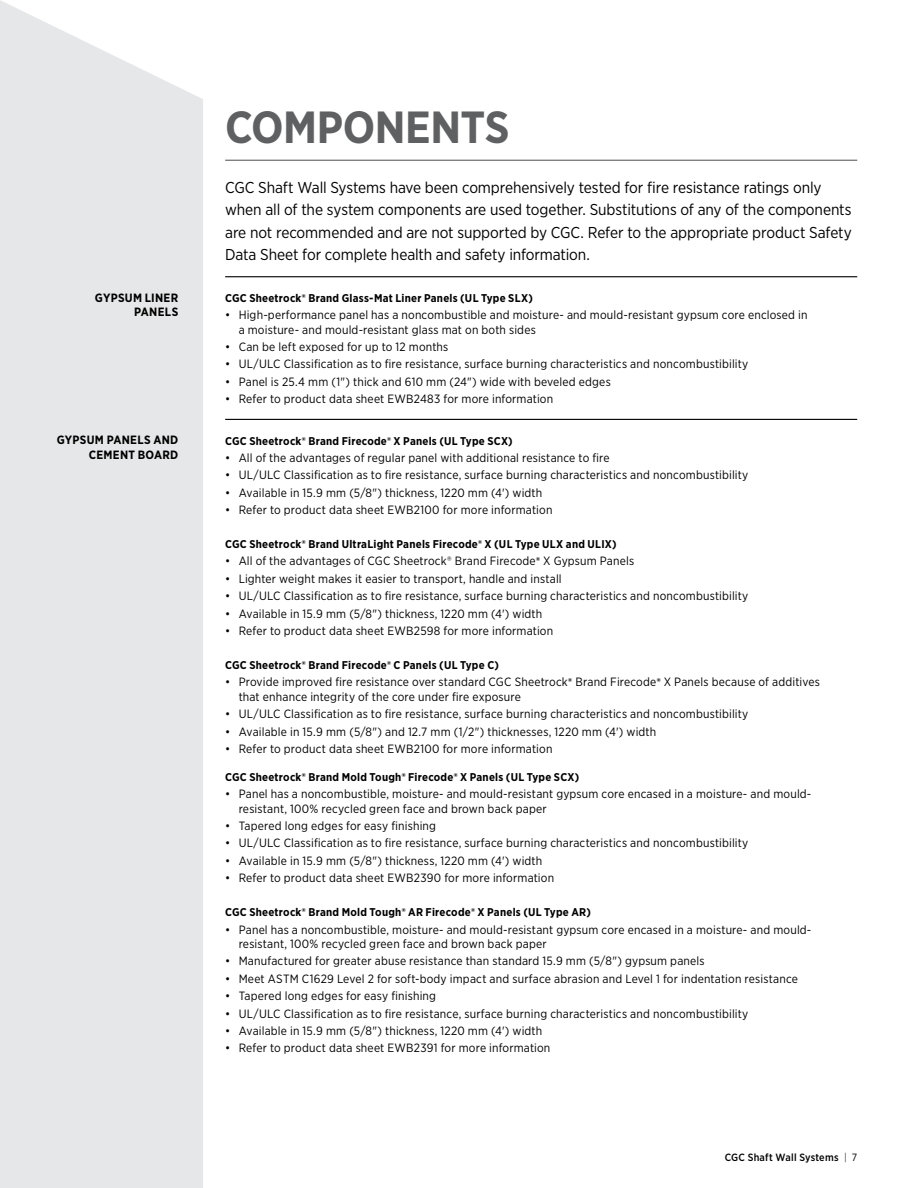
<style>
.page{position:relative;width:918px;height:1188px;background:#fff}
.page>*{position:absolute;margin:0;border:0;box-sizing:border-box;transform-origin:0 0}
.t1{font:700 45px "Gotham Narrow";letter-spacing:-.01em;color:#5f6062}
.t2{font:15.75px/22.5px "Gotham Narrow";letter-spacing:-.005em;color:#000}
.t3{font:12px/14.4px "Gotham Narrow";letter-spacing:.015em;color:#000}
.t4{font:700 12px/14.4px "Gotham Narrow";letter-spacing:.025em;color:#000;text-align:right}
.t5{font:700 11.25px "Gotham Narrow";letter-spacing:.02em;color:#000}
.t6{font:500 10.5px "Gotham Narrow";letter-spacing:.025em;color:#000}
.s1{font-weight:700;font-size:11.25px}
.s2{font-weight:300}
.s3{font-weight:400}
</style>
<div class="page">
<div style="left:0;top:0;width:203px;height:1188px;background:#e6e7e8"></div>
<hr style="left:225px;top:160px;width:632px;height:1px;background:#5f6062">
<hr style="left:225px;top:276px;width:632px;height:1px;background:#000">
<hr style="left:225px;top:419px;width:632px;height:1px;background:#000">
<p class="t4" style="left:95px;top:290px;width:85px">GYPSUM LINER<br>PANELS</p>
<p class="t4" style="left:57px;top:433px;width:123px">GYPSUM PANELS AND<br>CEMENT BOARD</p>
<h1 class="t1" style="left:225px;top:99px;width:286px">COMPONENTS</h1>
<p class="t2" style="left:225px;top:176px;width:628px">CGC Shaft Wall Systems have been comprehensively tested for fire resistance ratings only when all of the system components are used together. Substitutions of any of the components are not recommended and are not supported by CGC. Refer to the appropriate product Safety Data Sheet for complete health and safety information.</p>
<p class="t5" style="left:225px;top:291px;width:309px">CGC Sheetrock® Brand Glass-Mat Liner Panels (UL Type SLX)</p>
<p class="t3" style="left:239px;top:307px;width:570px;text-indent:-14px">• High-performance panel has a noncombustible and moisture- and mould-resistant gypsum core enclosed in a moisture- and mould-resistant glass mat on both sides</p>
<p class="t3" style="left:225px;top:339px;width:225px">• Can be left exposed for up to 12 months</p>
<p class="t3" style="left:225px;top:357px;width:525px">• UL/ULC Classification as to fire resistance, surface burning characteristics and noncombustibility</p>
<p class="t3" style="left:225px;top:374px;width:387px">• Panel is 25.4 mm (1") thick and 610 mm (24") wide with beveled edges</p>
<p class="t3" style="left:225px;top:391px;width:330px">• Refer to product data sheet EWB2483 for more information</p>
<p class="t5" style="left:225px;top:433px;width:289px">CGC Sheetrock® Brand Firecode® X Panels (UL Type SCX)</p>
<p class="t3" style="left:225px;top:450px;width:386px">• All of the advantages of regular panel with additional resistance to fire</p>
<p class="t3" style="left:225px;top:468px;width:525px">• UL/ULC Classification as to fire resistance, surface burning characteristics and noncombustibility</p>
<p class="t3" style="left:225px;top:485px;width:319px">• Available in 15.9 mm (5/8") thickness, 1220 mm (4') width</p>
<p class="t3" style="left:225px;top:502px;width:329px">• Refer to product data sheet EWB2100 for more information</p>
<p class="t5" style="left:225px;top:537px;width:393px">CGC Sheetrock® Brand UltraLight Panels Firecode® X (UL Type ULX and ULIX)</p>
<p class="t3" style="left:225px;top:554px;width:411px">• All of the advantages of CGC Sheetrock® Brand Firecode<span class="s1">®</span> X Gypsum Panels</p>
<p class="t3" style="left:225px;top:571px;width:338px">• Lighter weight makes it easier to transport, handle and install</p>
<p class="t3" style="left:225px;top:589px;width:525px">• UL/ULC Classification as to fire resistance, surface burning characteristics and noncombustibility</p>
<p class="t3" style="left:225px;top:606px;width:319px">• Available in 15.9 mm (5/8") thickness, 1220 mm (4') width</p>
<p class="t3" style="left:225px;top:623px;width:330px">• Refer to product data sheet EWB2598 for more information</p>
<p class="t5" style="left:225px;top:658px;width:275px">CGC Sheetrock® Brand Firecode® C Panels (UL Type C)</p>
<p class="t3" style="left:239px;top:675px;width:583px;text-indent:-14px">• Provide improved fire resistance over standard CGC Sheetrock<span class="s1">®</span> Brand Firecode<span class="s1">®</span> X Panels because of additives that enhance integrity of the core under fire exposure</p>
<p class="t3" style="left:225px;top:706px;width:525px">• UL/ULC Classification as to fire resistance, surface burning characteristics and noncombustibility</p>
<p class="t3" style="left:225px;top:724px;width:433px">• Available in 15.9 mm (5/8") and 12.7 mm (1/2") thicknesses, 1220 mm (4') width</p>
<p class="t3" style="left:225px;top:741px;width:329px">• Refer to product data sheet EWB2100 for more information</p>
<p class="t5" style="left:225px;top:770px;width:356px">CGC Sheetrock® Brand Mold Tough® Firecode® X Panels (UL Type SCX)</p>
<p class="t3" style="left:239px;top:787px;width:574px;text-indent:-14px">• Panel has a noncombustible, moisture- and mould-resistant gypsum core encased in a moisture- and mould&shy;resistant, 100% recycled green face and brown back paper</p>
<p class="t3" style="left:225px;top:818px;width:212px">• Tapered long edges for easy finishing</p>
<p class="t3" style="left:225px;top:836px;width:525px">• UL/ULC Classification as to fire resistance, surface burning characteristics and noncombustibility</p>
<p class="t3" style="left:225px;top:853px;width:319px">• Available in 15.9 mm (5/8") thickness, 1220 mm (4') width</p>
<p class="t3" style="left:225px;top:871px;width:331px">• Refer to product data sheet EWB2390 for more information</p>
<p class="t5" style="left:225px;top:905px;width:367px">CGC Sheetrock® Brand Mold Tough® AR Firecode® X Panels (UL Type AR)</p>
<p class="t3" style="left:239px;top:922px;width:574px;text-indent:-14px">• Panel has a noncombustible, moisture- and mould-resistant gypsum core encased in a moisture- and mould&shy;resistant, 100% recycled green face and brown back paper</p>
<p class="t3" style="left:225px;top:954px;width:481px">• Manufactured for greater abuse resistance than standard 15.9 mm (5/8") gypsum panels</p>
<p class="t3" style="left:225px;top:971px;width:574px">• Meet ASTM C1629 Level 2 for soft-body impact and surface abrasion and Level 1 for indentation resistance</p>
<p class="t3" style="left:225px;top:988px;width:212px">• Tapered long edges for easy finishing</p>
<p class="t3" style="left:225px;top:1006px;width:525px">• UL/ULC Classification as to fire resistance, surface burning characteristics and noncombustibility</p>
<p class="t3" style="left:225px;top:1023px;width:319px">• Available in 15.9 mm (5/8") thickness, 1220 mm (4') width</p>
<p class="t3" style="left:225px;top:1041px;width:327px">• Refer to product data sheet EWB2391 for more information</p>
<p class="t6" style="left:725px;top:1151px;width:134px">CGC Shaft Wall Systems <span class="s2">|</span> <span class="s3">7</span></p>
</div>
